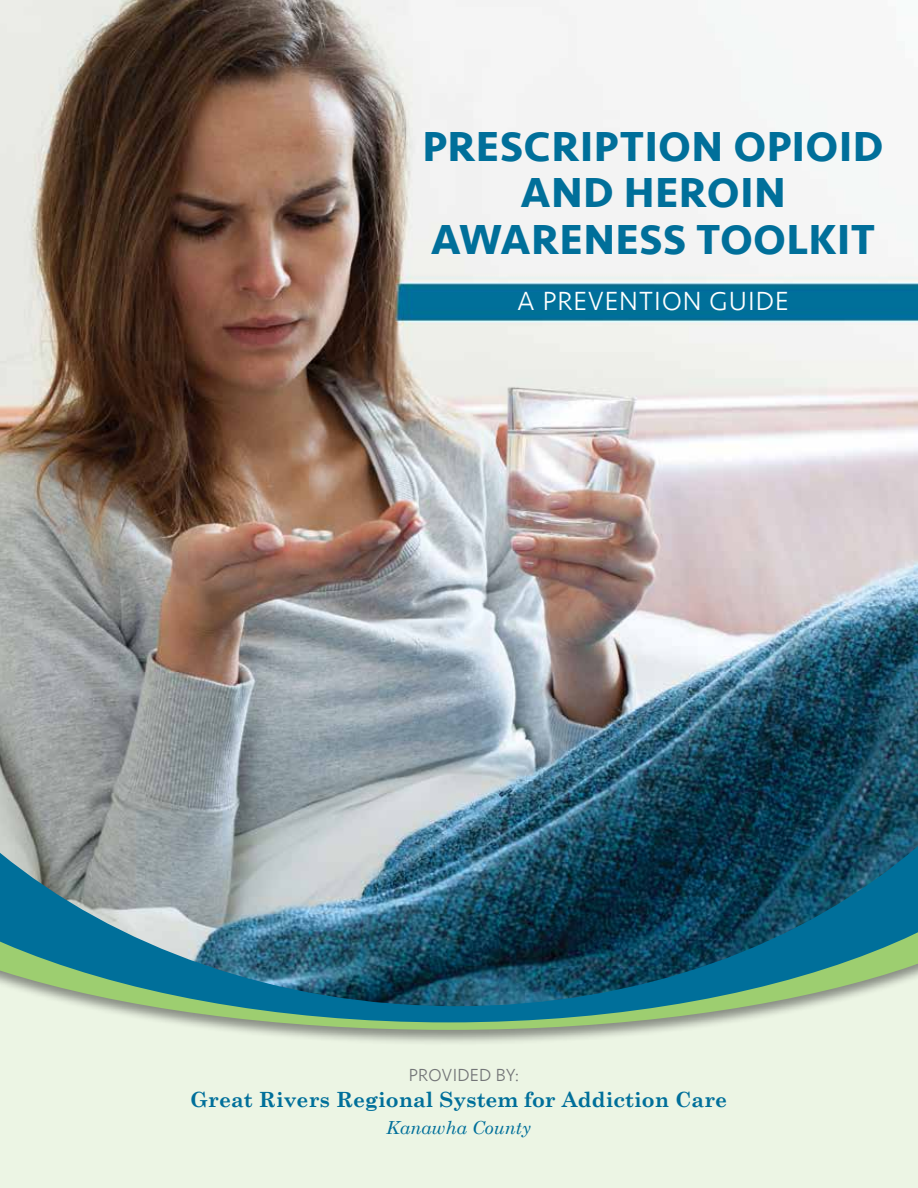
<style>
.page{position:relative;width:918px;height:1188px;background:#fff}
.page>*{position:absolute;margin:0;border:0;box-sizing:border-box;transform-origin:0 0}
.t1{font:700 43.2px/46.7px "Seravek";letter-spacing:.02em;color:#006f9a;text-align:center}
.t2{font:300 27px "Seravek";letter-spacing:.04em;color:#fff}
.t3{font:700 21px "Century Schoolbook";color:#006f9a}
.t4{font:italic 18px "Century Schoolbook";color:#006f9a}
.t5{font:300 18px "Seravek";letter-spacing:.02em;color:#737577}
</style>
<div class="page">
<div style="left:1px;top:594px;width:917px;height:594px;background:#ecf5e4"></div>
<div style="left:0;top:629px;width:918px;height:416px;background:#000;opacity:.42"></div>
<svg style="left:0;top:1022px;width:918px;height:8px"></svg>
<svg style="left:0;top:1006px;width:918px;height:16px"></svg>
<img style="left:0;top:0;width:918px;height:1006px">
<p class="t1" style="left:423px;top:122px;width:462px">PRESCRIPTION OPIOID<br>AND HEROIN<br>AWARENESS TOOLKIT</p>
<p class="t2" style="left:517px;top:285px;width:273px">A PREVENTION GUIDE</p>
<p class="t5" style="left:409px;top:1064px;width:112px">PROVIDED BY:</p>
<p class="t3" style="left:191px;top:1086px;width:538px">Great Rivers Regional System for Addiction Care</p>
<p class="t4" style="left:387px;top:1117px;width:146px">Kanawha County</p>
</div>
